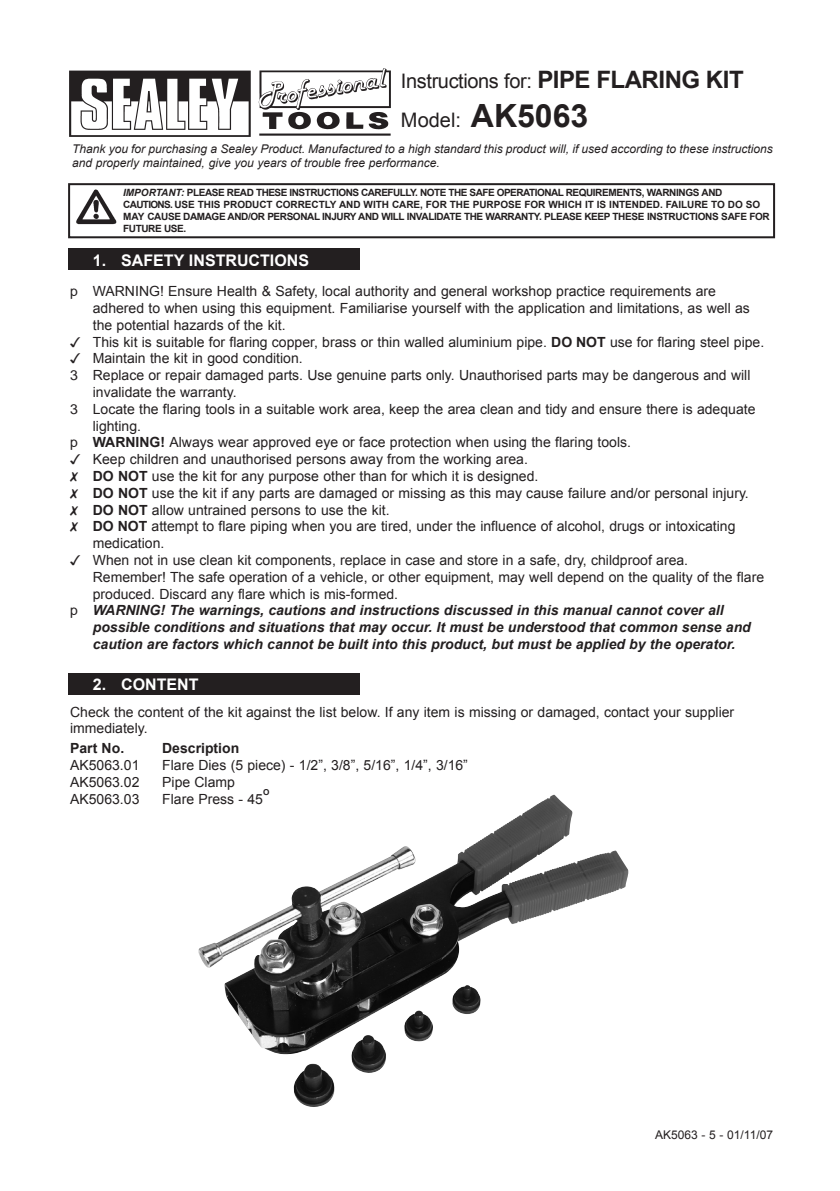
<style>
.page{position:relative;width:840px;height:1191px;background:#fff}
.page>*{position:absolute;margin:0;border:0;box-sizing:border-box;transform-origin:0 0}
.t1{font:20px "Arial";letter-spacing:-.02em;color:#231f20}
.t2{font:700 16px "Arial";color:#fff}
.t3{font:14px/16.8px "Arial";color:#231f20}
.t4{font:italic 700 14px/16.8px "Arial";color:#231f20}
.t5{font:700 14px "Arial";color:#231f20}
.t6{font:italic 12px/14.4px "Arial";color:#231f20}
.t7{font:12px "Arial";color:#231f20}
.t8{font:700 10px/12px "Arial";letter-spacing:-.04em;color:#231f20}
.t9{font:700 8.2px "Arial";color:#231f20}
.s1{font-weight:700;font-size:24px}
.s2{font-weight:700;font-size:32px}
.s3{font-style:italic}
.s4{font-weight:700}
</style>
<div class="page">
<img style="left:69px;top:68px;width:321px;height:69px">
<div style="left:68px;top:183px;width:706px;height:55px;border:2px solid #231f20"></div>
<img style="left:76px;top:189px;width:41px;height:36px">
<div style="left:68px;top:248px;width:292px;height:22px;background:#231f20"></div>
<div style="left:68px;top:672px;width:292px;height:22px;background:#231f20"></div>
<img style="left:198px;top:795px;width:354px;height:259px">
<p class="t1" style="left:401px;top:67px;width:344px">Instructions for: <span class="s1">PIPE FLARING KIT</span></p>
<p class="t1" style="left:401px;top:106px;width:189px">Model: <span class="s2">AK5063</span></p>
<p class="t6" style="left:72px;top:141px;width:701px">Thank you for purchasing a Sealey Product. Manufactured to a high standard this product will, if used according to these instructions and properly maintained, give you years of trouble free performance.</p>
<p class="t8" style="left:123px;top:187px;width:647px"><span class="s3">IMPORTANT:</span> PLEASE READ THESE INSTRUCTIONS CAREFULLY. NOTE THE SAFE OPERATIONAL REQUIREMENTS, WARNINGS AND CAUTIONS. USE THIS PRODUCT CORRECTLY AND WITH CARE, FOR THE PURPOSE FOR WHICH IT IS INTENDED. FAILURE TO DO SO MAY CAUSE DAMAGE AND/OR PERSONAL INJURY AND WILL INVALIDATE THE WARRANTY. PLEASE KEEP THESE INSTRUCTIONS SAFE FOR FUTURE USE.</p>
<p class="t2" style="left:93px;top:250px;width:218px">1. SAFETY INSTRUCTIONS</p>
<p class="t3" style="left:93px;top:283px;width:658px">WARNING! Ensure Health &amp; Safety, local authority and general workshop practice requirements are adhered to when using this equipment. Familiarise yourself with the application and limitations, as well as the potential hazards of the kit.</p>
<p class="t3" style="left:93px;top:333px;width:672px">This kit is suitable for flaring copper, brass or thin walled aluminium pipe. <span class="s4">DO NOT</span> use for flaring steel pipe.</p>
<p class="t3" style="left:93px;top:350px;width:211px">Maintain the kit in good condition.</p>
<p class="t3" style="left:93px;top:367px;width:658px">Replace or repair damaged parts. Use genuine parts only. Unauthorised parts may be dangerous and will invalidate the warranty.</p>
<p class="t3" style="left:93px;top:400px;width:663px">Locate the flaring tools in a suitable work area, keep the area clean and tidy and ensure there is adequate lighting.</p>
<p class="t3" style="left:93px;top:434px;width:539px"><span class="s4">WARNING!</span> Always wear approved eye or face protection when using the flaring tools.</p>
<p class="t3" style="left:93px;top:451px;width:436px">Keep children and unauthorised persons away from the working area.</p>
<p class="t3" style="left:93px;top:468px;width:447px"><span class="s4">DO NOT</span> use the kit for any purpose other than for which it is designed.</p>
<p class="t3" style="left:93px;top:484px;width:657px"><span class="s4">DO NOT</span> use the kit if any parts are damaged or missing as this may cause failure and/or personal injury.</p>
<p class="t3" style="left:93px;top:501px;width:298px"><span class="s4">DO NOT</span> allow untrained persons to use the kit.</p>
<p class="t3" style="left:93px;top:518px;width:644px"><span class="s4">DO NOT</span> attempt to flare piping when you are tired, under the influence of alcohol, drugs or intoxicating medication.</p>
<p class="t3" style="left:93px;top:552px;width:596px">When not in use clean kit components, replace in case and store in a safe, dry, childproof area.</p>
<p class="t3" style="left:93px;top:568px;width:672px">Remember! The safe operation of a vehicle, or other equipment, may well depend on the quality of the flare produced. Discard any flare which is mis-formed.</p>
<p class="t4" style="left:93px;top:602px;width:659px">WARNING! The warnings, cautions and instructions discussed in this manual cannot cover all possible conditions and situations that may occur. It must be understood that common sense and caution are factors which cannot be built into this product, but must be applied by the operator.</p>
<p class="t2" style="left:93px;top:674px;width:107px">2. CONTENT</p>
<p class="t3" style="left:70px;top:703px;width:665px">Check the content of the kit against the list below. If any item is missing or damaged, contact your supplier immediately.</p>
<p class="t5" style="left:70px;top:739px;width:56px">Part No.</p>
<p class="t5" style="left:162px;top:739px;width:79px">Description</p>
<p class="t3" style="left:70px;top:757px;width:71px">AK5063.01</p>
<p class="t3" style="left:162px;top:757px;width:307px">Flare Dies (5 piece) - 1/2”, 3/8”, 5/16”, 1/4”, 3/16”</p>
<p class="t3" style="left:70px;top:774px;width:71px">AK5063.02</p>
<p class="t3" style="left:162px;top:774px;width:74px">Pipe Clamp</p>
<p class="t3" style="left:70px;top:790px;width:71px">AK5063.03</p>
<p class="t3" style="left:162px;top:790px;width:102px">Flare Press - 45</p>
<p class="t9" style="left:263px;top:787px;width:8px">O</p>
<p class="t7" style="left:654px;top:1127px;width:119px">AK5063 - 5 - 01/11/07</p>
</div>
